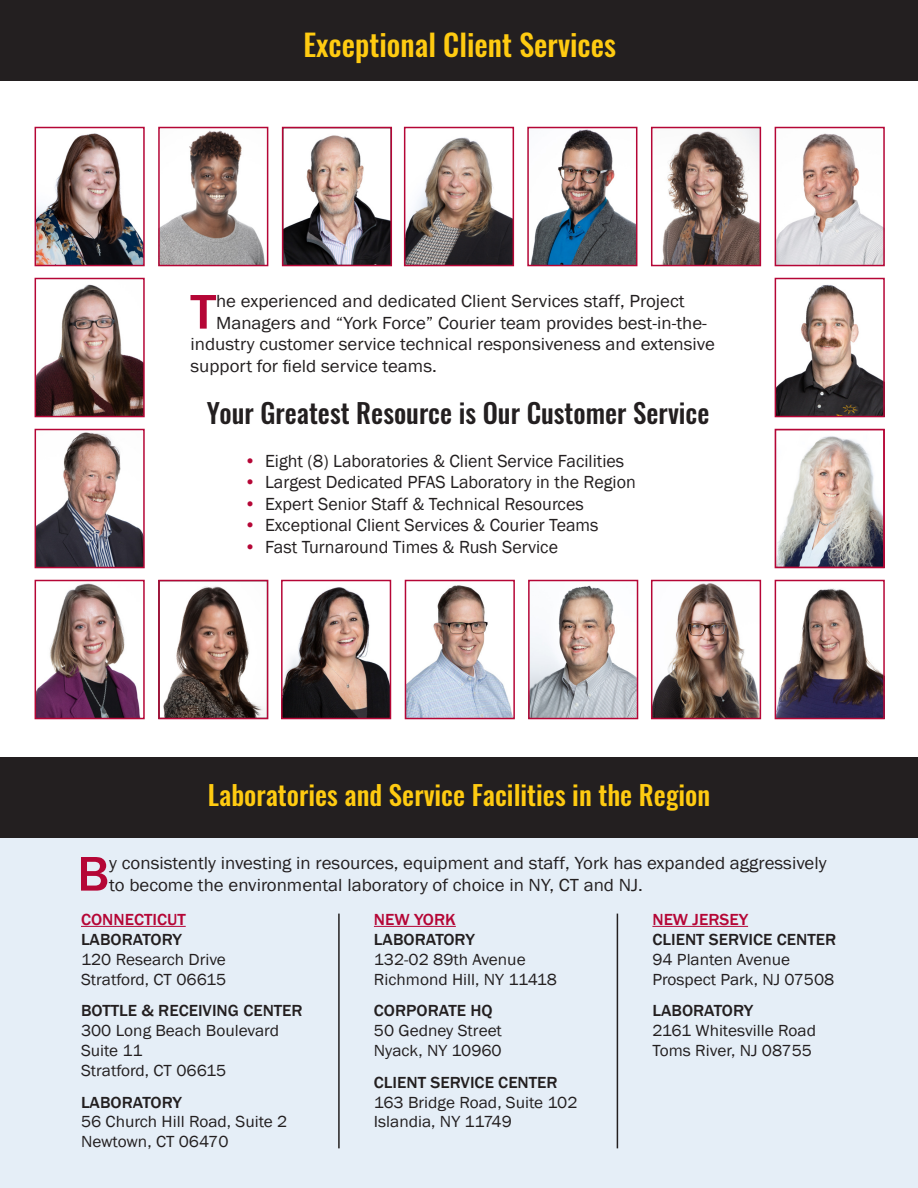
<style>
.page{position:relative;width:918px;height:1188px;background:#fff}
.page>*{position:absolute;margin:0;border:0;box-sizing:border-box;transform-origin:0 0}
.Paragraph_Style_1{font:500 50.4px "Franklin Gothic";color:#b50636;scale:1.05 1}
.t1{font:500 30px "Oswald";color:#ffcb11}
.Intro{font:500 27px "Oswald";color:#ffcb11}
.t2{font:500 27px "Oswald";color:#231f20}
.Paragraph_Style_1-2{font:18px/21.6px "Franklin Gothic";color:#231f20;scale:1.05 1}
.Paragraph_Style_1-3{font:18px "Franklin Gothic";color:#231f20}
.Paragraph_Style_1-4{font:16.5px/19.8px "Franklin Gothic";color:#231f20;scale:1.05 1}
.Paragraph_Style_1-5{font:500 16.5px "Franklin Gothic";color:#231f20;scale:1.05 1}
.Paragraph_Style_1-6{font:500 16.5px "Franklin Gothic";color:#b50636;scale:1.05 1}
.s1{color:#b50636}
.s2{font-weight:500}
</style>
<div class="page">
<div style="left:0;top:0;width:918px;height:81px;background:#231f20"></div>
<div style="left:0;top:757px;width:918px;height:431px;background:#e5eef7"></div>
<div style="left:0;top:757px;width:918px;height:81px;background:#231f20"></div>
<hr style="left:81px;top:926px;width:105px;height:1px;background:#b50636">
<hr style="left:374px;top:926px;width:82px;height:1px;background:#b50636">
<hr style="left:652px;top:926px;width:96px;height:1px;background:#b50636">
<img style="left:38px;top:133px;width:104px;height:130px">
<div style="left:35px;top:127px;width:110px;height:139px;border:2px solid #b50636"></div>
<img style="left:38px;top:284px;width:104px;height:130px">
<div style="left:35px;top:278px;width:110px;height:139px;border:2px solid #b50636"></div>
<img style="left:38px;top:432px;width:104px;height:133px">
<div style="left:35px;top:429px;width:110px;height:139px;border:2px solid #b50636"></div>
<img style="left:38px;top:583px;width:102px;height:133px">
<div style="left:35px;top:580px;width:110px;height:139px;border:2px solid #b50636"></div>
<img style="left:161px;top:130px;width:104px;height:133px">
<div style="left:158px;top:127px;width:110px;height:139px;border:2px solid #b50636"></div>
<img style="left:163px;top:586px;width:102px;height:130px">
<div style="left:158px;top:580px;width:110px;height:139px;border:2px solid #b50636"></div>
<img style="left:286px;top:135px;width:102px;height:128px">
<div style="left:283px;top:128px;width:108px;height:138px;border:2px solid #231f20"></div>
<div style="left:282px;top:127px;width:110px;height:139px;border:2px solid #b50636"></div>
<img style="left:284px;top:587px;width:104px;height:129px">
<div style="left:281px;top:580px;width:110px;height:139px;border:2px solid #b50636"></div>
<img style="left:407px;top:137px;width:104px;height:126px">
<div style="left:404px;top:127px;width:110px;height:139px;border:2px solid #b50636"></div>
<img style="left:408px;top:585px;width:104px;height:131px">
<div style="left:405px;top:580px;width:110px;height:139px;border:2px solid #b50636"></div>
<img style="left:531px;top:130px;width:103px;height:133px">
<div style="left:527px;top:127px;width:110px;height:139px;border:2px solid #b50636"></div>
<img style="left:531px;top:585px;width:104px;height:131px">
<div style="left:528px;top:580px;width:110px;height:139px;border:2px solid #b50636"></div>
<img style="left:662px;top:130px;width:96px;height:133px">
<div style="left:651px;top:127px;width:110px;height:139px;border:2px solid #b50636"></div>
<img style="left:778px;top:133px;width:104px;height:130px">
<div style="left:775px;top:127px;width:110px;height:139px;border:2px solid #b50636"></div>
<img style="left:778px;top:284px;width:104px;height:130px">
<div style="left:775px;top:278px;width:110px;height:139px;border:2px solid #b50636"></div>
<img style="left:778px;top:436px;width:103px;height:129px">
<div style="left:775px;top:429px;width:110px;height:139px;border:2px solid #b50636"></div>
<img style="left:654px;top:583px;width:104px;height:133px">
<div style="left:651px;top:580px;width:110px;height:139px;border:2px solid #b50636"></div>
<img style="left:778px;top:588px;width:104px;height:128px">
<div style="left:775px;top:580px;width:110px;height:139px;border:2px solid #b50636"></div>
<hr style="left:338px;top:914px;width:2px;height:234px;background:#231f20">
<hr style="left:617px;top:914px;width:1px;height:234px;background:#231f20">
<p class="t1" style="left:304px;top:24px;width:314px">Exceptional Client Services</p>
<p class="Paragraph_Style_1" style="left:190px;top:281px;width:26px">T</p>
<p class="Paragraph_Style_1-2" style="left:216px;top:291px;width:448px">he experienced and dedicated Client Services staff, Project</p>
<p class="Paragraph_Style_1-2" style="left:216px;top:312px;width:469px">Managers and “York Force” Courier team provides best-in-the-</p>
<p class="Paragraph_Style_1-2" style="left:190px;top:334px;width:501px">industry customer service technical responsiveness and extensive</p>
<p class="Paragraph_Style_1-2" style="left:190px;top:355px;width:236px">support for field service teams.</p>
<p class="t2" style="left:207px;top:394px;width:504px">Your Greatest Resource is Our Customer Service</p>
<p class="Paragraph_Style_1-3" style="left:244px;top:449px;width:382px"><span class="s1">•</span> Eight (8) Laboratories &amp; Client Service Facilities</p>
<p class="Paragraph_Style_1-3" style="left:244px;top:471px;width:393px"><span class="s1">•</span> Largest Dedicated PFAS Laboratory in the Region</p>
<p class="Paragraph_Style_1-3" style="left:244px;top:493px;width:341px"><span class="s1">•</span> Expert Senior Staff &amp; Technical Resources</p>
<p class="Paragraph_Style_1-3" style="left:244px;top:514px;width:356px"><span class="s1">•</span> Exceptional Client Services &amp; Courier Teams</p>
<p class="Paragraph_Style_1-3" style="left:244px;top:536px;width:316px"><span class="s1">•</span> Fast Turnaround Times &amp; Rush Service</p>
<p class="Intro" style="left:208px;top:777px;width:504px">Laboratories and Service Facilities in the Region</p>
<p class="Paragraph_Style_1" style="left:77px;top:843px;width:32px">B</p>
<p class="Paragraph_Style_1-2" style="left:109px;top:853px;width:685px">y consistently investing in resources, equipment and staff, York has expanded aggressively to become the environmental laboratory of choice in NY, CT and NJ.</p>
<p class="Paragraph_Style_1-6" style="left:81px;top:909px;width:101px">CONNECTICUT</p>
<p class="Paragraph_Style_1-5" style="left:81px;top:929px;width:98px">LABORATORY</p>
<p class="Paragraph_Style_1-4" style="left:81px;top:950px;width:140px">120 Research Drive</p>
<p class="Paragraph_Style_1-4" style="left:81px;top:970px;width:140px">Stratford, CT 06615</p>
<p class="Paragraph_Style_1-4" style="left:81px;top:1001px;width:213px"><span class="s2">BOTTLE &amp; RECEIVING CENTER<br></span>300 Long Beach Boulevard<br>Suite 11</p>
<p class="Paragraph_Style_1-4" style="left:81px;top:1061px;width:140px">Stratford, CT 06615</p>
<p class="Paragraph_Style_1-5" style="left:81px;top:1092px;width:98px">LABORATORY</p>
<p class="Paragraph_Style_1-4" style="left:81px;top:1112px;width:198px">56 Church Hill Road, Suite 2</p>
<p class="Paragraph_Style_1-4" style="left:81px;top:1132px;width:142px">Newtown, CT 06470</p>
<p class="Paragraph_Style_1-6" style="left:374px;top:909px;width:80px">NEW YORK</p>
<p class="Paragraph_Style_1-5" style="left:374px;top:929px;width:98px">LABORATORY</p>
<p class="Paragraph_Style_1-4" style="left:374px;top:950px;width:176px">132-02 89th Avenue<br>Richmond Hill, NY 11418</p>
<p class="Paragraph_Style_1-5" style="left:374px;top:1001px;width:115px">CORPORATE HQ</p>
<p class="Paragraph_Style_1-4" style="left:374px;top:1021px;width:123px">50 Gedney Street<br>Nyack, NY 10960</p>
<p class="Paragraph_Style_1-5" style="left:374px;top:1072px;width:177px">CLIENT SERVICE CENTER</p>
<p class="Paragraph_Style_1-4" style="left:374px;top:1093px;width:195px">163 Bridge Road, Suite 102<br>Islandia, NY 11749</p>
<p class="Paragraph_Style_1-6" style="left:652px;top:909px;width:93px">NEW JERSEY</p>
<p class="Paragraph_Style_1-5" style="left:652px;top:929px;width:177px">CLIENT SERVICE CENTER</p>
<p class="Paragraph_Style_1-4" style="left:652px;top:950px;width:133px">94 Planten Avenue</p>
<p class="Paragraph_Style_1-4" style="left:652px;top:970px;width:175px">Prospect Park, NJ 07508</p>
<p class="Paragraph_Style_1-4" style="left:652px;top:1001px;width:157px"><span class="s2">LABORATORY<br></span>2161 Whitesville Road<br>Toms River, NJ 08755</p>
</div>
